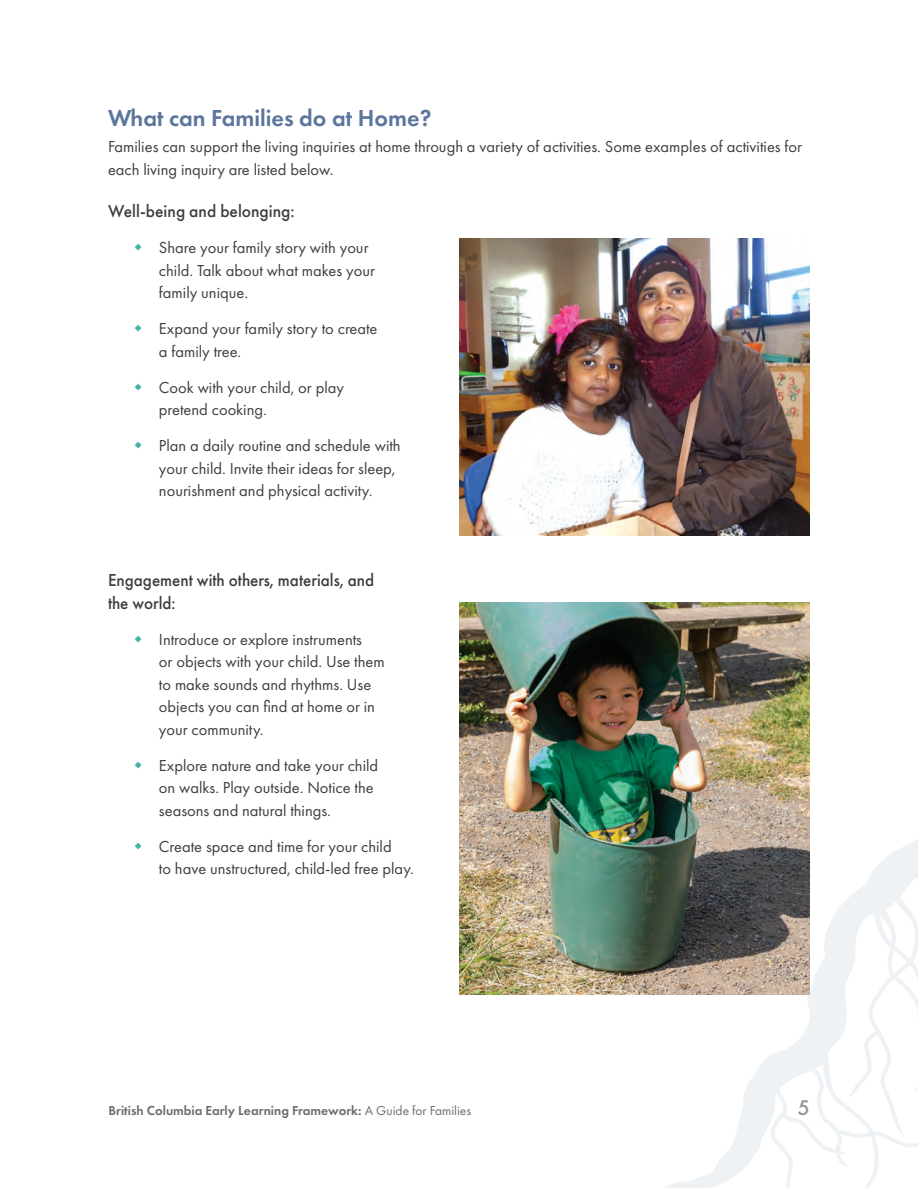
<style>
.page{position:relative;width:918px;height:1188px;background:#fff}
.page>*{position:absolute;margin:0;border:0;box-sizing:border-box;transform-origin:0 0}
.t1{font:600 24px "Futura PT";color:#5c759d}
.t2{font:500 19.5px "Futura";color:#939598}
.t3{font:500 18px/22.5px "Futura PT";color:#3e3e3f;scale:.95 1}
.t4{font:500 18px "Futura PT";color:#3e3e3f}
.t5{font:16.5px/22.5px "Futura PT";color:#3e3e3f}
.t6{font:600 13.5px "Futura PT";color:#6c6d70}
.s1{font-weight:400}
</style>
<div class="page">
<svg style="left:648px;top:839px;width:270px;height:349px"></svg>
<svg style="left:766px;top:869px;width:152px;height:319px"></svg>
<img style="left:459px;top:239px;width:351px;height:297px">
<img style="left:459px;top:602px;width:351px;height:392px">
<p class="t1" style="left:108px;top:103px;width:325px">What can Families do at Home?</p>
<p class="t5" style="left:108px;top:135px;width:696px">Families can support the living inquiries at home through a variety of activities. Some examples of activities for each living inquiry are listed below.</p>
<p class="t4" style="left:108px;top:201px;width:188px">Well-being and belonging:</p>
<p class="t5" style="left:159px;top:237px;width:217px">Share your family story with your child. Talk about what makes your family unique.</p>
<p class="t5" style="left:159px;top:318px;width:220px">Expand your family story to create a family tree.</p>
<p class="t5" style="left:159px;top:376px;width:187px">Cook with your child, or play pretend cooking.</p>
<p class="t5" style="left:159px;top:435px;width:243px">Plan a daily routine and schedule with your child. Invite their ideas for sleep, nourishment and physical activity.</p>
<p class="t3" style="left:108px;top:569px;width:282px">Engagement with others, materials, and the world:</p>
<p class="t5" style="left:159px;top:628px;width:227px">Introduce or explore instruments<br>or objects with your child. Use them to make sounds and rhythms. Use objects you can find at home or in your community.</p>
<p class="t5" style="left:159px;top:754px;width:221px">Explore nature and take your child on walks. Play outside. Notice the seasons and natural things.</p>
<p class="t5" style="left:159px;top:835px;width:257px">Create space and time for your child<br>to have unstructured, child-led free play.</p>
<p class="t6" style="left:109px;top:1102px;width:364px">British Columbia Early Learning Framework: <span class="s1">A Guide for Families</span></p>
<p class="t2" style="left:798px;top:1095px;width:14px">5</p>
</div>
